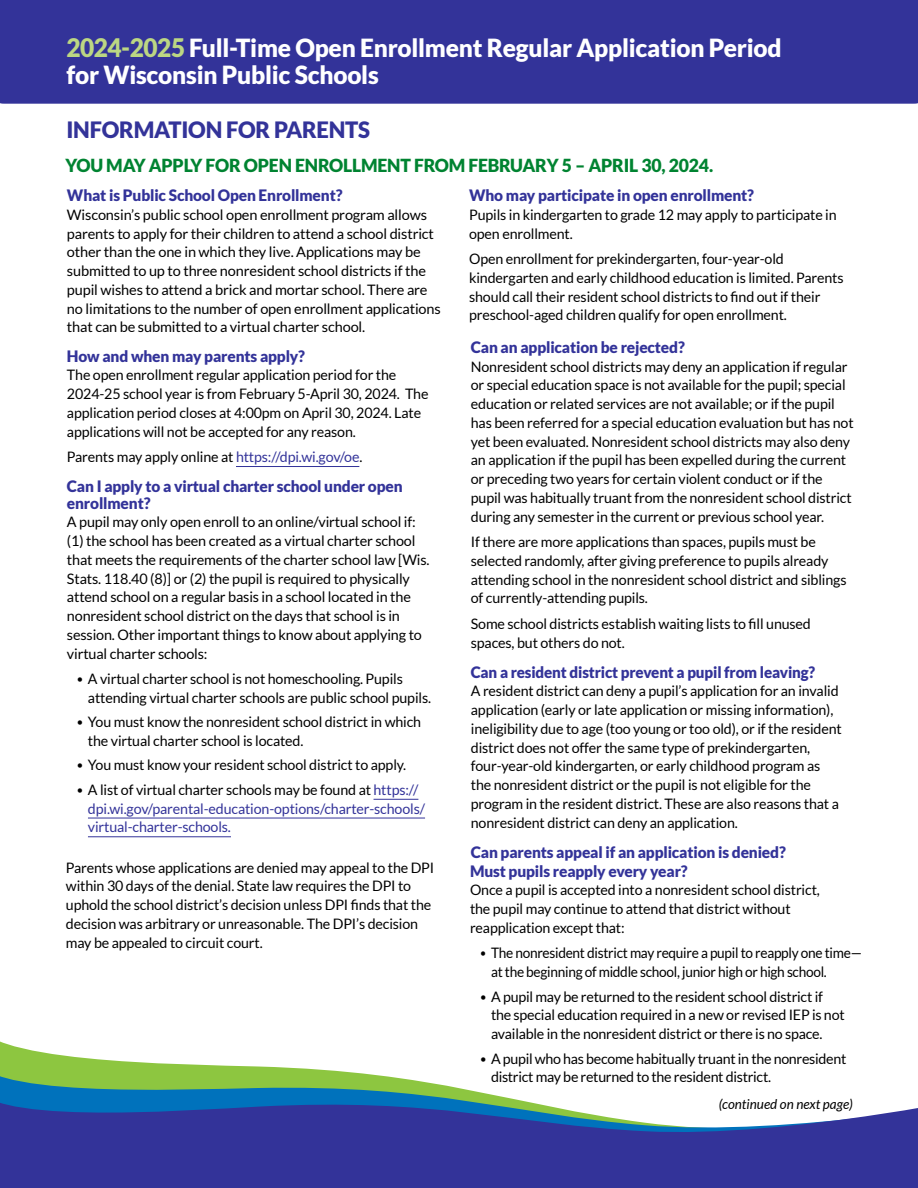
<style>
.page{position:relative;width:918px;height:1188px;background:#fff}
.page>*{position:absolute;margin:0;border:0;box-sizing:border-box;transform-origin:0 0}
.t1{font:900 25.05px/27px "Lato";letter-spacing:-.01em;color:#fff}
.t2{font:900 22.5px "Lato";letter-spacing:-.01em;color:#339}
.t3{font:900 18px "Lato";letter-spacing:-.01em;color:#008331}
.t4{font:900 15.75px/16.5px "Lato";letter-spacing:-.01em;color:#339}
.t5{font:900 15.75px "Lato";letter-spacing:-.01em;color:#339;scale:.96 1}
.t6{font:14.4px/18.8px "Lato";letter-spacing:-.01em;color:#000}
.t7{font:14.4px/18.8px "Lato";letter-spacing:-.01em;color:#339}
.t8{font:14.4px/18.8px "Lato";letter-spacing:-.01em;color:#000;scale:.95 1}
.t9{font:italic 13.5px "Lato";color:#000}
.s1{font-size:25.5px;color:#bcd783}
.s2{color:#339}
.s3{font-weight:300;font-size:14.7px}
.s4{font-weight:300;font-size:14.7px;color:#000}
.s5{color:#000}
</style>
<div class="page">
<div style="left:0;top:0;width:918px;height:104px;background:#339"></div>
<hr style="left:236px;top:466px;width:123px;height:1px;background:#339">
<hr style="left:374px;top:799px;width:44px;height:1px;background:#339">
<hr style="left:88px;top:818px;width:337px;height:1px;background:#339">
<hr style="left:88px;top:837px;width:143px;height:1px;background:#339">
<svg style="left:0;top:1053px;width:418px;height:28px;fill:#8dc640"></svg>
<svg style="left:0;top:1081px;width:918px;height:107px;fill:#339"></svg>
<h1 class="t1" style="left:66px;top:36px;width:717px"><span class="s1">2024-2025</span> Full-Time Open Enrollment Regular Application Period for Wisconsin Public Schools</h1>
<h2 class="t2" style="left:66px;top:121px;width:305px">INFORMATION FOR PARENTS</h2>
<p class="t3" style="left:65px;top:159px;width:649px">YOU MAY APPLY FOR OPEN ENROLLMENT FROM FEBRUARY 5 – APRIL 30, 2024.</p>
<p class="t4" style="left:67px;top:188px;width:277px">What is Public School Open Enrollment?</p>
<p class="t6" style="left:67px;top:206px;width:375px">Wisconsin’s public school open enrollment program allows parents to apply for their children to attend a school district other than the one in which they live. Applications may be submitted to up to three nonresident school districts if the pupil wishes to attend a brick and mortar school. There are no limitations to the number of open enrollment applications that can be submitted to a virtual charter school.</p>
<p class="t4" style="left:67px;top:349px;width:240px">How and when may parents apply?</p>
<p class="t6" style="left:67px;top:367px;width:363px">The open enrollment regular application period for the 2024-25 school year is from February 5-April 30, 2024. The application period closes at 4:00pm on April 30, 2024. Late applications will not be accepted for any reason.</p>
<p class="t6" style="left:67px;top:448px;width:297px">Parents may apply online at <span class="s2">https://dpi.wi.gov/oe</span>.</p>
<p class="t4" style="left:67px;top:479px;width:337px">Can I apply to a virtual charter school under open enrollment?</p>
<p class="t6" style="left:67px;top:514px;width:364px">A pupil may only open enroll to an online/virtual school if: (1) the school has been created as a virtual charter school that meets the requirements of the charter school law [Wis.<br>Stats. 118.40 (8)] or (2) the pupil is required to physically attend school on a regular basis in a school located in the nonresident school district on the days that school is in session. Other important things to know about applying to virtual charter schools:</p>
<p class="t6" style="left:88px;top:670px;width:345px;text-indent:-12px"><span class="s3">•</span> A virtual charter school is not homeschooling. Pupils attending virtual charter schools are public school pupils.</p>
<p class="t6" style="left:88px;top:714px;width:335px;text-indent:-12px"><span class="s3">•</span> You must know the nonresident school district in which the virtual charter school is located.</p>
<p class="t6" style="left:76px;top:757px;width:332px"><span class="s3">•</span> You must know your resident school district to apply.</p>
<p class="t7" style="left:88px;top:781px;width:339px;text-indent:-12px"><span class="s4">•</span> <span class="s5">A list of virtual charter schools may be found at</span> https:// dpi.wi.gov/parental-education-options/charter-schools/ virtual-charter-schools.</p>
<p class="t6" style="left:66px;top:859px;width:370px">Parents whose applications are denied may appeal to the DPI within 30 days of the denial. State law requires the DPI to uphold the school district’s decision unless DPI finds that the decision was arbitrary or unreasonable. The DPI’s decision may be appealed to circuit court.</p>
<p class="t4" style="left:469px;top:188px;width:286px">Who may participate in open enrollment?</p>
<p class="t6" style="left:469px;top:206px;width:369px">Pupils in kindergarten to grade 12 may apply to participate in open enrollment.</p>
<p class="t6" style="left:469px;top:250px;width:376px">Open enrollment for prekindergarten, four-year-old kindergarten and early childhood education is limited. Parents should call their resident school districts to find out if their preschool-aged children qualify for open enrollment.</p>
<p class="t4" style="left:471px;top:340px;width:215px">Can an application be rejected?</p>
<p class="t6" style="left:471px;top:358px;width:384px">Nonresident school districts may deny an application if regular or special education space is not available for the pupil; special education or related services are not available; or if the pupil has been referred for a special education evaluation but has not yet been evaluated. Nonresident school districts may also deny an application if the pupil has been expelled during the current or preceding two years for certain violent conduct or if the pupil was habitually truant from the nonresident school district during any semester in the current or previous school year.</p>
<p class="t6" style="left:471px;top:534px;width:377px">If there are more applications than spaces, pupils must be selected randomly, after giving preference to pupils already attending school in the nonresident school district and siblings of currently-attending pupils.</p>
<p class="t6" style="left:471px;top:614px;width:342px">Some school districts establish waiting lists to fill unused spaces, but others do not.</p>
<p class="t5" style="left:471px;top:666px;width:360px">Can a resident district prevent a pupil from leaving?</p>
<p class="t6" style="left:471px;top:683px;width:372px">A resident district can deny a pupil’s application for an invalid application (early or late application or missing information), ineligibility due to age (too young or too old), or if the resident district does not offer the same type of prekindergarten, four-year-old kindergarten, or early childhood program as the nonresident district or the pupil is not eligible for the program in the resident district. These are also reasons that a nonresident district can deny an application.</p>
<p class="t4" style="left:470px;top:844px;width:317px;line-height:19px">Can parents appeal if an application is denied?<br>Must pupils reapply every year?</p>
<p class="t6" style="left:470px;top:882px;width:351px">Once a pupil is accepted into a nonresident school district, the pupil may continue to attend that district without reapplication except that:</p>
<p class="t8" style="left:491px;top:945px;width:392px;text-indent:-12px"><span class="s3">•</span> The nonresident district may require a pupil to reapply one time— at the beginning of middle school, junior high or high school.</p>
<p class="t6" style="left:491px;top:988px;width:355px;text-indent:-12px"><span class="s3">•</span> A pupil may be returned to the resident school district if the special education required in a new or revised IEP is not available in the nonresident district or there is no space.</p>
<p class="t6" style="left:491px;top:1050px;width:357px;text-indent:-12px"><span class="s3">•</span> A pupil who has become habitually truant in the nonresident district may be returned to the resident district.</p>
<p class="t9" style="left:719px;top:1098px;width:136px">(continued on next page)</p>
</div>
